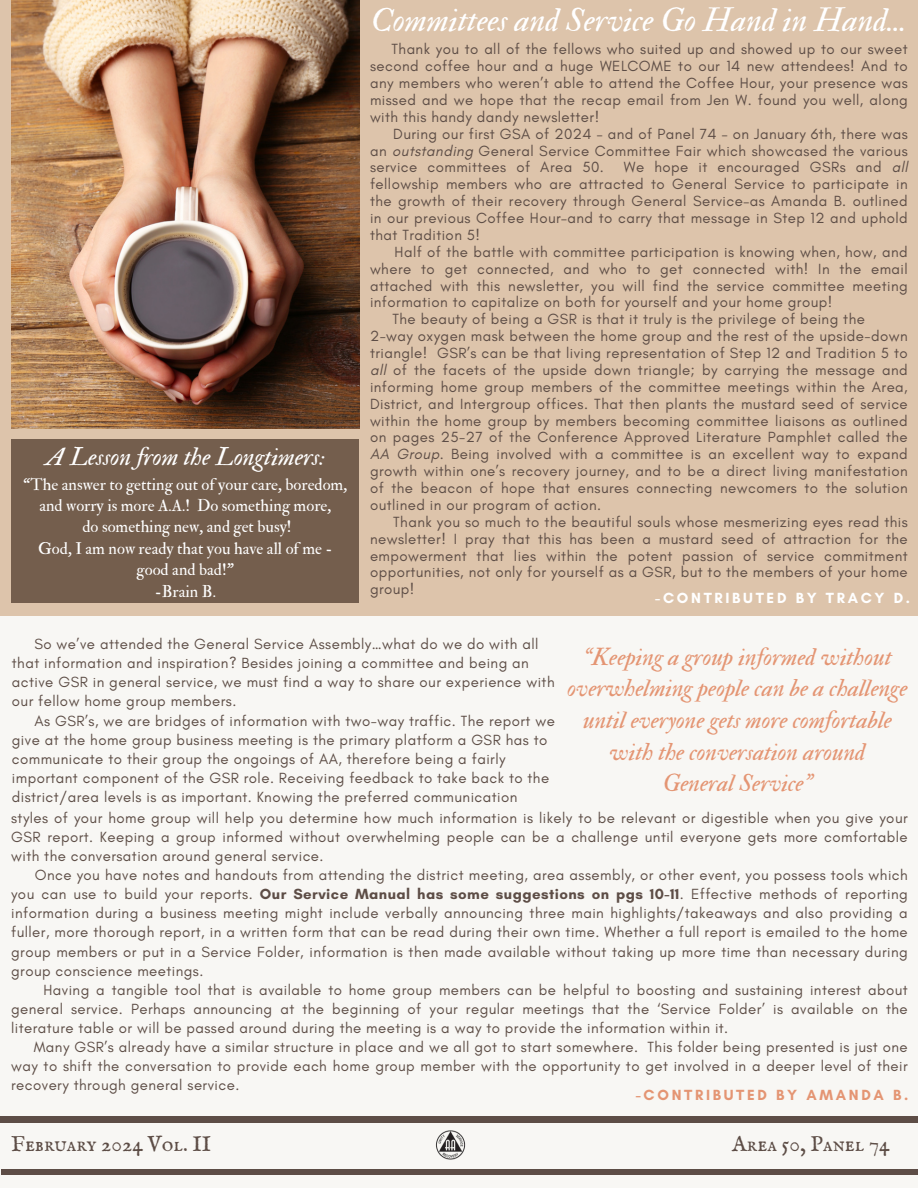
<style>
.page{position:relative;width:918px;height:1188px;background:#f8f7f4}
.page>*{position:absolute;margin:0;border:0;box-sizing:border-box;transform-origin:0 0}
.t1{font:33px "IM FELL Double Pica Italic";color:#fff}
.t2{font:25.05px "IM FELL Double Pica Italic";color:#fff}
.t3{font:24.3px/31.7px "IM FELL Double Pica Italic";color:#e49573;text-align:center}
.t4{font:21.75px "IM FELL English SC";color:#5d4d46}
.t5{font:16.5px/21.3px "IM FELL Double Pica Roman";color:#fff;text-align:center}
.t6{font:15px/16.8px "Glacial Indifference";letter-spacing:.03em;color:#5d4d46;text-align:justify}
.t7{font:700 15px "Glacial Indifference";letter-spacing:.18em;color:#e49573}
.t8{font:700 15px "Glacial Indifference";letter-spacing:.18em;color:#fff}
.s1{font-style:italic}
.s2{font-weight:700}
</style>
<div class="page">
<div style="left:0;top:0;width:918px;height:615px;background:#ddc4ab"></div>
<img style="left:11px;top:0;width:349px;height:429px">
<div style="left:0;top:1116px;width:918px;height:6px;background:#5d4d46"></div>
<div style="left:1px;top:1169px;width:917px;height:6px;background:#5d4d46"></div>
<img style="left:436px;top:1130px;width:30px;height:30px">
<div style="left:12px;top:440px;width:347px;height:163px;background:#745e4d"></div>
<p class="t2" style="left:45px;top:441px;width:281px">A Lesson from the Longtimers:</p>
<p class="t5" style="left:23px;top:474px;width:325px">“The answer to getting out of your care, boredom, and worry is more A.A.! Do something more,</p>
<p class="t5" style="left:83px;top:517px;width:211px">do something new, and get busy!</p>
<h4 class="t5" style="left:38px;top:538px;width:296px">God, I am now ready that you have all of me -</h4>
<p class="t5" style="left:137px;top:559px;width:99px">good and bad!”</p>
<h3 class="t5" style="left:155px;top:581px;width:63px">-Brain B.</h3>
<p class="t1" style="left:371px;top:0;width:537px">Committees and Service Go Hand in Hand...</p>
<p class="t6" style="left:370px;top:41px;width:539px;text-indent:22px">Thank you to all of the fellows who suited up and showed up to our sweet second coffee hour and a huge WELCOME to our 14 new attendees! And to any members who weren’t able to attend the Coffee Hour, your presence was missed and we hope that the recap email from Jen W. found you well, along with this handy dandy newsletter!</p>
<p class="t6" style="left:370px;top:125px;width:539px;text-indent:23px">During our first GSA of 2024 – and of Panel 74 – on January 6th, there was an <span class="s1">outstanding</span> General Service Committee Fair which showcased the various service committees of Area 50.</p>
<p class="t6" style="left:370px;top:159px;width:539px;text-indent:254px">We hope it encouraged GSRs and <span class="s1">all </span>fellowship members who are attracted to General Service to participate in the growth of their recovery through General Service–as Amanda B. outlined in our previous Coffee Hour–and to carry that message in Step 12 and uphold that Tradition 5!</p>
<p class="t6" style="left:370px;top:243px;width:539px;text-indent:25px">Half of the battle with committee participation is knowing when, how, and where to get connected, and who to get connected with! In the email attached with this newsletter, you will find the service committee meeting information to capitalize on both for yourself and your home group!</p>
<p class="t6" style="left:393px;top:311px;width:474px">The beauty of being a GSR is that it truly is the privilege of being the</p>
<p class="t6" style="left:370px;top:328px;width:539px">2-way oxygen mask between the home group and the rest of the upside-down triangle! GSR’s can be that living representation of Step 12 and Tradition 5 to <span class="s1">all</span> of the facets of the upside down triangle; by carrying the message and informing home group members of the committee meetings within the Area, District, and Intergroup offices. That then plants the mustard seed of service within the home group by members becoming committee liaisons as outlined on pages 25-27 of the Conference Approved Literature Pamphlet called the <span class="s1">AA Group.</span> Being involved with a committee is an excellent way to expand growth within one’s recovery journey, and to be a direct living manifestation of the beacon of hope that ensures connecting newcomers to the solution outlined in our program of action.</p>
<h1 class="t6" style="left:370px;top:513px;width:539px;text-indent:23px">Thank you so much to the beautiful souls whose mesmerizing eyes read this newsletter! I pray that this has been a mustard seed of attraction for the empowerment that lies within the potent passion of service commitment opportunities, not only for yourself as a GSR, but to the members of your home group!</h1>
<p class="t8" style="left:655px;top:589px;width:256px">-CONTRIBUTED BY TRACY D.</p>
<p class="t6" style="left:12px;top:634px;width:544px;line-height:19.2px;text-align:left;text-indent:22px">So we’ve attended the General Service Assembly…what do we do with all that information and inspiration? Besides joining a committee and being an active GSR in general service, we must find a way to share our experience with our fellow home group members.</p>
<p class="t6" style="left:12px;top:711px;width:545px;line-height:19.2px;text-align:left;text-indent:22px">As GSR’s, we are bridges of information with two-way traffic. The report we give at the home group business meeting is the primary platform a GSR has to communicate to their group the ongoings of AA, therefore being a fairly important component of the GSR role. Receiving feedback to take back to the district/area levels is as important. Knowing the preferred communication</p>
<p class="t3" style="left:568px;top:641px;width:341px">“Keeping a group informed without overwhelming people can be a challenge until everyone gets more comfortable with the conversation around<br>General Service”</p>
<h4 class="t6" style="left:11px;top:808px;width:898px;line-height:19.2px">styles of your home group will help you determine how much information is likely to be relevant or digestible when you give your GSR report. Keeping a group informed without overwhelming people can be a challenge until everyone gets more comfortable with the conversation around general service.</h4>
<p class="t6" style="left:11px;top:865px;width:898px;line-height:19.2px;text-indent:24px">Once you have notes and handouts from attending the district meeting, area assembly, or other event, you possess tools which you can use to build your reports. <span class="s2">Our Service Manual has some suggestions on pgs 10-11</span>. Effective methods of reporting information during a business meeting might include verbally announcing three main highlights/takeaways and also providing a fuller, more thorough report, in a written form that can be read during their own time. Whether a full report is emailed to the home group members or put in a Service Folder, information is then made available without taking up more time than necessary during group conscience meetings.</p>
<p class="t6" style="left:11px;top:980px;width:898px;line-height:19.2px;text-indent:32px">Having a tangible tool that is available to home group members can be helpful to boosting and sustaining interest about general service. Perhaps announcing at the beginning of your regular meetings that the ‘Service Folder’ is available on the literature table or will be passed around during the meeting is a way to provide the information within it.</p>
<h2 class="t6" style="left:11px;top:1037px;width:898px;line-height:19.2px;text-indent:23px">Many GSR’s already have a similar structure in place and we all got to start somewhere. This folder being presented is just one way to shift the conversation to provide each home group member with the opportunity to get involved in a deeper level of their recovery through general service.</h2>
<p class="t7" style="left:636px;top:1086px;width:274px">-CONTRIBUTED BY AMANDA B.</p>
<p class="t4" style="left:11px;top:1131px;width:201px">February 2024 Vol. II</p>
<p class="t4" style="left:732px;top:1131px;width:159px">Area 50, Panel 74</p>
</div>
